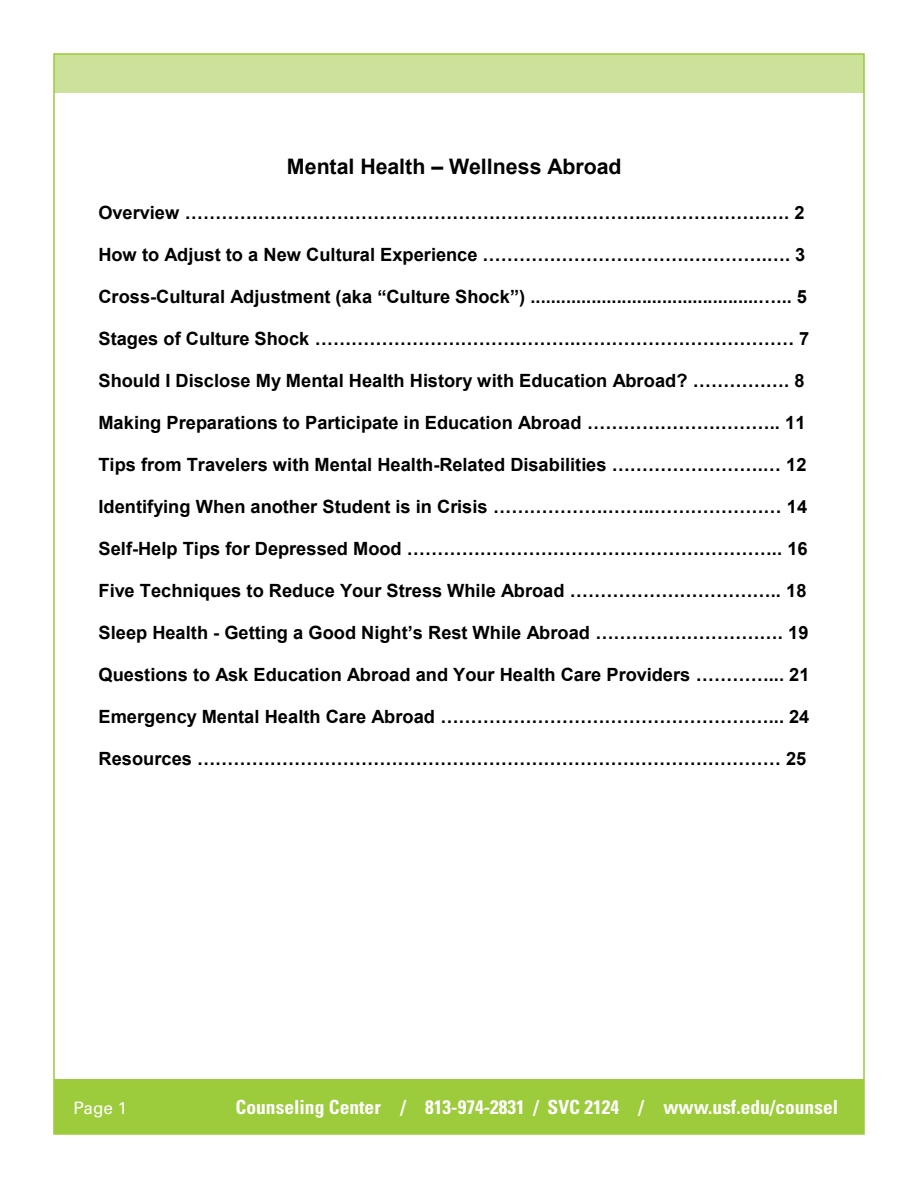
<style>
.page{position:relative;width:918px;height:1188px;background:#fff}
.page>*{position:absolute;margin:0;border:0;box-sizing:border-box;transform-origin:0 0}
.t1{font:700 21.3px "Arial";color:#000}
.t2{font:700 condensed 19.5px "Univers LT Std";color:#fff}
.t3{font:700 18.3px "Arial";color:#000}
.t4{font:700 18.3px "Arial";color:#000}
.t5{font:17.1px "Univers LT Std";color:#fff}
.s1{font-style:inherit}
</style>
<div class="page">
<div style="left:54px;top:1079px;width:810px;height:55px;background:#9ccb3b"></div>
<div style="left:54px;top:54px;width:810px;height:39px;background:#cce29b"></div>
<p class="t1" style="left:287px;top:152px;width:336px">Mental Health <span class="s1">–</span> Wellness Abroad</p>
<p class="t4" style="left:98px;top:201px;width:708px">Overview …………………………………………………………………..……………….…. <span class="s1">2</span></p>
<p class="t4" style="left:98px;top:243px;width:709px">How to Adjust to a New Cultural Experience ……………………………<span class="s1">.</span>………….…. <span class="s1">3</span></p>
<p class="t4" style="left:98px;top:285px;width:710px"><span class="s1">Cross-</span>Cultural Adjustment (aka “Culture Shock”) .............................................…... 5</p>
<p class="t4" style="left:98px;top:327px;width:712px"><span class="s1">Stages of Culture Shock</span> …………………………………….……………………………… 7</p>
<p class="t3" style="left:98px;top:369px;width:708px">Should I Disclose My Mental Health History with Education Abroad? <span class="s1">……………. 8</span></p>
<p class="t3" style="left:98px;top:411px;width:709px">Making Preparations to Participate in Education Abroad <span class="s1">…………………………..</span> 11</p>
<p class="t3" style="left:99px;top:453px;width:710px">Tips from Travelers with Mental Health-Related Disabilities <span class="s1">…………………….… 12</span></p>
<p class="t3" style="left:99px;top:495px;width:710px">Identifying When another Student is in Crisis <span class="s1">……………….……</span>..<span class="s1">………………… 14</span></p>
<p class="t4" style="left:99px;top:537px;width:711px"><span class="s1">Self-</span>Help Tips for Depressed Mood …………………………………………………….. <span class="s1">16</span></p>
<p class="t3" style="left:99px;top:579px;width:710px">Five Techniques to Reduce Your Stress While Abroad <span class="s1">……………………………..</span> 18</p>
<p class="t4" style="left:99px;top:621px;width:711px"><span class="s1">Sleep Health -</span> Getting a Good Night’s Rest While Abroad …………………………. <span class="s1">19</span></p>
<p class="t3" style="left:99px;top:663px;width:713px">Questions to Ask Education Abroad and Your Health Care Providers <span class="s1">…………... 21</span></p>
<p class="t3" style="left:99px;top:705px;width:712px">Emergency Mental Health Care Abroad <span class="s1">………………………………………………... 24</span></p>
<p class="t4" style="left:99px;top:747px;width:709px">Resources …………………………………………………………………………………… 25</p>
<p class="t5" style="left:74px;top:1098px;width:55px">Page 1</p>
<p class="t2" style="left:236px;top:1095px;width:604px">Counseling Center / 813-974-2831 / SVC 2124 / www.usf.edu/counsel</p>
</div>
